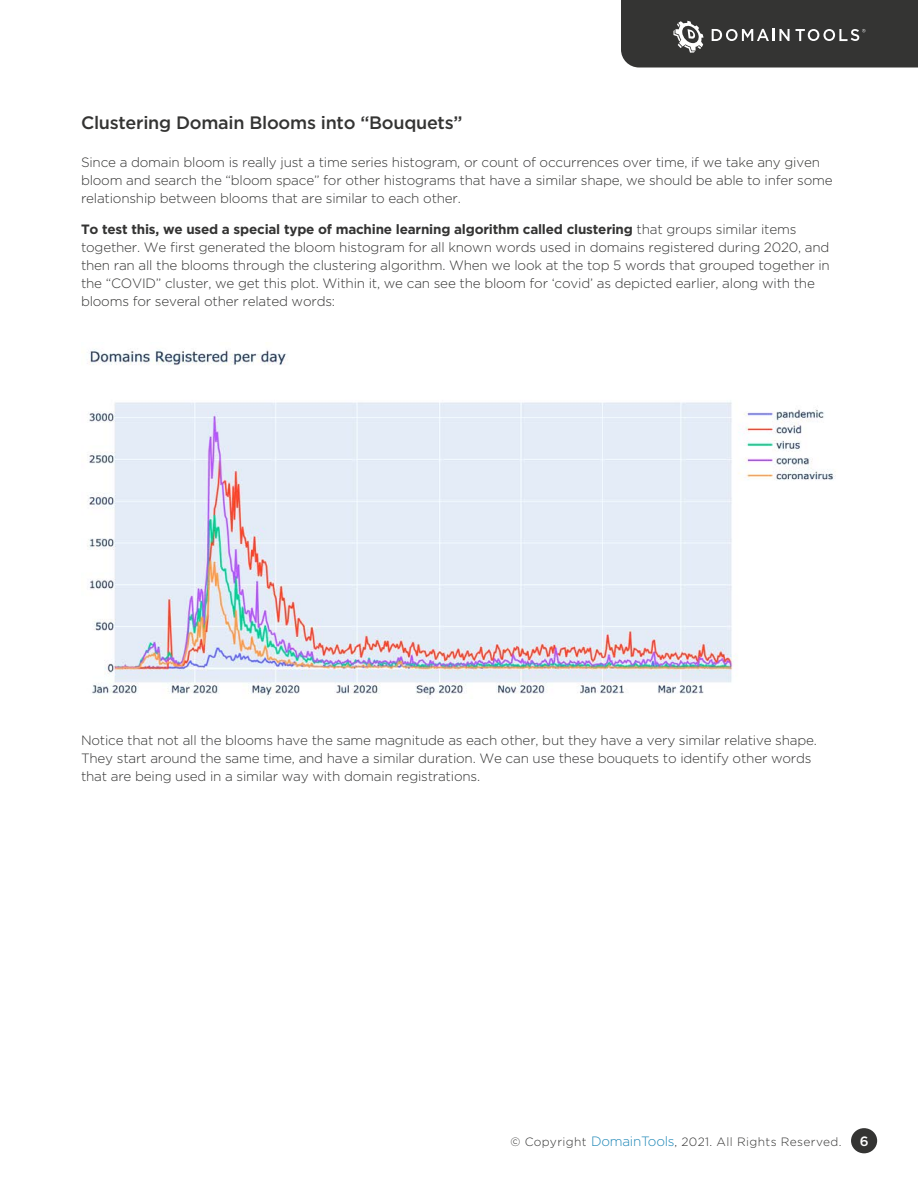
<style>
.page{position:relative;width:918px;height:1188px;background:#fff}
.page>*{position:absolute;margin:0;border:0;box-sizing:border-box;transform-origin:0 0}
.t1{font:500 18px "Gotham";letter-spacing:-.015em;color:#343433}
.body{font:300 13.5px/18px "Gotham";letter-spacing:-.015em;color:#343433}
.t2{font:500 13.5px "Gotham";color:#fff}
.t3{font:300 12px "Gotham";letter-spacing:.03em;color:#343433}
.s1{font-weight:700}
.s2{font-size:13.5px;color:#2088b7}
</style>
<div class="page">
<img style="left:87px;top:349px;width:749px;height:349px">
<svg style="left:621px;top:0;width:297px;height:68px;background:#40403f"></svg>
<div style="left:851px;top:1128px;width:26px;height:25px;background:#343433;border-radius:50%"></div>
<p class="t1" style="left:81px;top:111px;width:383px">Clustering Domain Blooms into “Bouquets”</p>
<p class="body" style="left:81px;top:153px;width:753px">Since a domain bloom is really just a time series histogram, or count of occurrences over time, if we take any given bloom and search the “bloom space” for other histograms that have a similar shape, we should be able to infer some relationship between blooms that are similar to each other.</p>
<p class="body" style="left:81px;top:220px;width:750px"><span class="s1">To test this, we used a special type of machine learning algorithm called clustering</span> that groups similar items together. We first generated the bloom histogram for all known words used in domains registered during 2020, and then ran all the blooms through the clustering algorithm. When we look at the top 5 words that grouped together in the “COVID” cluster, we get this plot. Within it, we can see the bloom for ‘covid’ as depicted earlier, along with the blooms for several other related words:</p>
<p class="body" style="left:81px;top:731px;width:737px">Notice that not all the blooms have the same magnitude as each other, but they have a very similar relative shape.<br>They start around the same time, and have a similar duration. We can use these bouquets to identify other words that are being used in a similar way with domain registrations.</p>
<p class="t3" style="left:511px;top:1134px;width:332px">© Copyright <span class="s2">DomainTools</span>, 2021. All Rights Reserved.</p>
<p class="t2" style="left:860px;top:1132px;width:10px">6</p>
</div>
